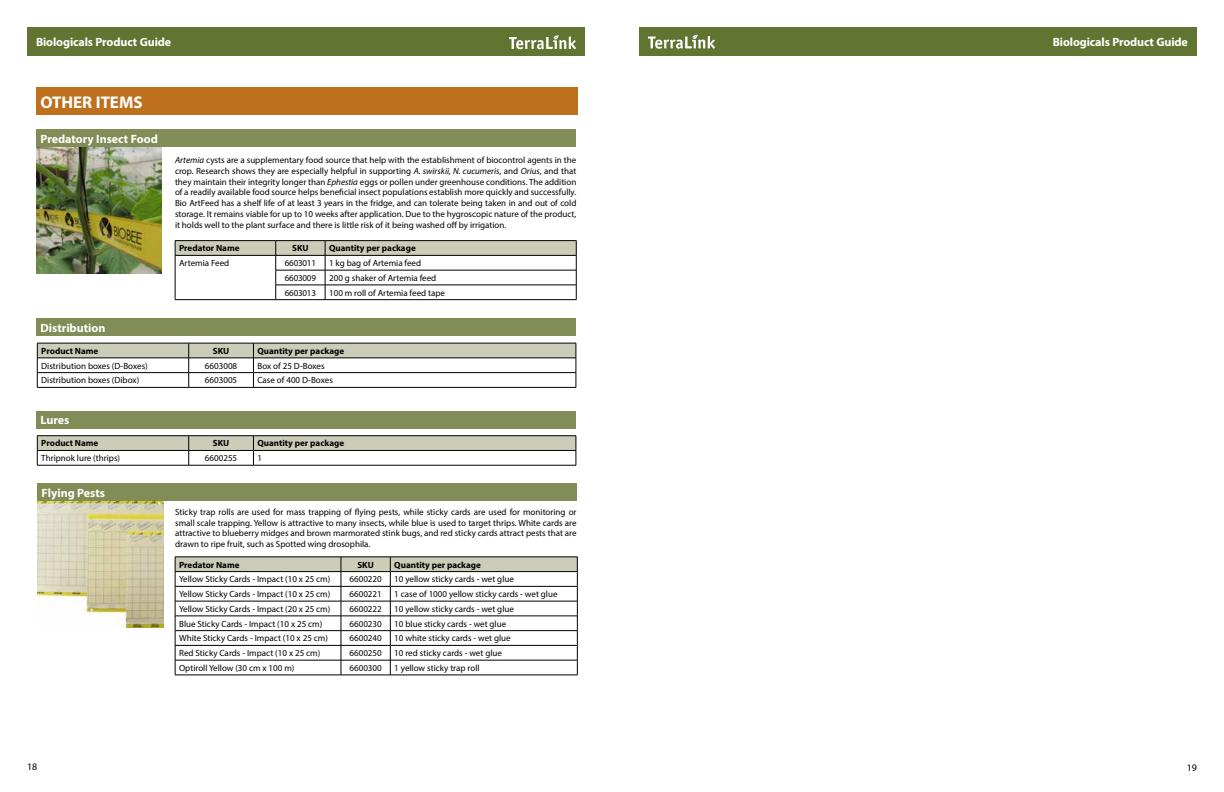
<style>
.page{position:relative;width:1224px;height:792px;background:#fff}
.page>*{position:absolute;margin:0;border:0;box-sizing:border-box;transform-origin:0 0}
.t1{font:700 17px "Myriad Pro";color:#fff}
.t2{font:700 12px "Myriad Pro";letter-spacing:-.005em;color:#fff}
.t3{font:10px "Myriad Pro";color:#000}
.t4{font:9px/10.8px "Myriad Pro";color:#000;text-align:justify}
.t5{font:700 9px "Myriad Pro";color:#000}
.t6{font:9px "Myriad Pro";letter-spacing:-.02em;color:#000}
.s1{font-style:italic}
</style>
<div class="page">
<div style="left:27px;top:27px;width:558px;height:29px;background:#627432"></div>
<svg style="left:509px;top:35px;width:67px;height:14px"></svg>
<div style="left:639px;top:27px;width:558px;height:29px;background:#627432"></div>
<svg style="left:648px;top:35px;width:67px;height:14px"></svg>
<div style="left:36px;top:88px;width:541px;height:27px;background:#be701d"></div>
<div style="left:36px;top:318px;width:540px;height:18px;background:#828c56"></div>
<hr style="left:37px;top:387px;width:152px;height:1px;background:#000">
<hr style="left:189px;top:387px;width:64px;height:1px;background:#000">
<hr style="left:253px;top:387px;width:323px;height:1px;background:#000">
<svg style="left:37px;top:343px;width:540px;height:44px"></svg>
<hr style="left:37px;top:358px;width:152px;height:1px;background:#000">
<hr style="left:189px;top:358px;width:64px;height:1px;background:#000">
<hr style="left:253px;top:358px;width:323px;height:1px;background:#000">
<div style="left:36px;top:129px;width:540px;height:18px;background:#828c56"></div>
<img style="left:36px;top:147px;width:126px;height:126px">
<hr style="left:175px;top:240px;width:101px;height:1px;background:#000">
<hr style="left:276px;top:240px;width:49px;height:1px;background:#000">
<hr style="left:325px;top:240px;width:251px;height:1px;background:#000">
<svg style="left:175px;top:241px;width:402px;height:59px"></svg>
<hr style="left:175px;top:255px;width:101px;height:1px;background:#000">
<hr style="left:276px;top:255px;width:49px;height:1px;background:#000">
<hr style="left:325px;top:255px;width:251px;height:1px;background:#000">
<div style="left:37px;top:483px;width:540px;height:18px;background:#828c56"></div>
<img style="left:37px;top:501px;width:126px;height:126px">
<hr style="left:175px;top:675px;width:166px;height:1px;background:#000">
<hr style="left:341px;top:675px;width:49px;height:1px;background:#000">
<hr style="left:390px;top:675px;width:187px;height:1px;background:#000">
<svg style="left:175px;top:557px;width:403px;height:118px"></svg>
<hr style="left:175px;top:571px;width:166px;height:1px;background:#000">
<hr style="left:341px;top:571px;width:49px;height:1px;background:#000">
<hr style="left:390px;top:571px;width:187px;height:1px;background:#000">
<div style="left:36px;top:411px;width:540px;height:18px;background:#828c56"></div>
<hr style="left:37px;top:465px;width:152px;height:1px;background:#000">
<hr style="left:189px;top:465px;width:64px;height:1px;background:#000">
<hr style="left:253px;top:465px;width:323px;height:1px;background:#000">
<svg style="left:37px;top:436px;width:540px;height:29px"></svg>
<hr style="left:37px;top:450px;width:152px;height:1px;background:#000">
<hr style="left:189px;top:450px;width:64px;height:1px;background:#000">
<hr style="left:253px;top:450px;width:323px;height:1px;background:#000">
<h2 class="t2" style="left:36px;top:34px;width:137px">Biologicals Product Guide</h2>
<h2 class="t2" style="left:1053px;top:34px;width:137px">Biologicals Product Guide</h2>
<h1 class="t1" style="left:40px;top:91px;width:104px">OTHER ITEMS</h1>
<h2 class="t2" style="left:40px;top:131px;width:119px">Predatory Insect Food</h2>
<p class="t4" style="left:175px;top:154px;width:403px"><span class="s1">Artemia</span> cysts are a supplementary food source that help with the establishment of biocontrol agents in the crop. Research shows they are especially helpful in supporting <span class="s1">A. swirskii, N. cucumeris</span>, and <span class="s1">Orius</span>, and that they maintain their integrity longer than <span class="s1">Ephestia</span> eggs or pollen under greenhouse conditions. The addition of a readily available food source helps beneficial insect populations establish more quickly and successfully.<br>Bio ArtFeed has a shelf life of at least 3 years in the fridge, and can tolerate being taken in and out of cold storage. It remains viable for up to 10 weeks after application. Due to the hygroscopic nature of the product, it holds well to the plant surface and there is little risk of it being washed off by irrigation.</p>
<p class="t5" style="left:179px;top:242px;width:62px">Predator Name</p>
<p class="t5" style="left:292px;top:242px;width:18px">SKU</p>
<p class="t5" style="left:329px;top:242px;width:88px">Quantity per package</p>
<p class="t4" style="left:179px;top:258px;width:52px">Artemia Feed</p>
<p class="t6" style="left:285px;top:258px;width:33px">6603011</p>
<p class="t4" style="left:329px;top:258px;width:94px">1 kg bag of Artemia feed</p>
<p class="t6" style="left:285px;top:272px;width:33px">6603009</p>
<p class="t4" style="left:329px;top:272px;width:109px">200 g shaker of Artemia feed</p>
<p class="t6" style="left:285px;top:287px;width:33px">6603013</p>
<p class="t4" style="left:329px;top:287px;width:117px">100 m roll of Artemia feed tape</p>
<h2 class="t2" style="left:40px;top:320px;width:66px">Distribution</h2>
<p class="t5" style="left:41px;top:345px;width:59px">Product Name</p>
<p class="t5" style="left:213px;top:345px;width:18px">SKU</p>
<p class="t5" style="left:257px;top:345px;width:88px">Quantity per package</p>
<p class="t4" style="left:41px;top:360px;width:108px">Distribution boxes (D-Boxes)</p>
<p class="t4" style="left:205px;top:360px;width:34px">6603008</p>
<p class="t4" style="left:257px;top:360px;width:69px">Box of 25 D-Boxes</p>
<p class="t4" style="left:41px;top:375px;width:99px">Distribution boxes (Dibox)</p>
<p class="t4" style="left:205px;top:375px;width:34px">6603005</p>
<p class="t4" style="left:257px;top:375px;width:77px">Case of 400 D-Boxes</p>
<h2 class="t2" style="left:40px;top:412px;width:31px">Lures</h2>
<p class="t5" style="left:41px;top:438px;width:59px">Product Name</p>
<p class="t5" style="left:213px;top:438px;width:18px">SKU</p>
<p class="t5" style="left:257px;top:438px;width:88px">Quantity per package</p>
<p class="t4" style="left:41px;top:453px;width:80px">Thripnok lure (thrips)</p>
<p class="t4" style="left:205px;top:453px;width:34px">6600255</p>
<p class="t4" style="left:257px;top:453px;width:6px">1</p>
<h2 class="t2" style="left:42px;top:485px;width:65px">Flying Pests</h2>
<p class="t4" style="left:175px;top:506px;width:403px">Sticky trap rolls are used for mass trapping of flying pests, while sticky cards are used for monitoring or small scale trapping. Yellow is attractive to many insects, while blue is used to target thrips. White cards are attractive to blueberry midges and brown marmorated stink bugs, and red sticky cards attract pests that are drawn to ripe fruit, such as Spotted wing drosophila.</p>
<p class="t5" style="left:179px;top:559px;width:62px">Predator Name</p>
<p class="t5" style="left:357px;top:559px;width:18px">SKU</p>
<p class="t5" style="left:394px;top:559px;width:88px">Quantity per package</p>
<p class="t4" style="left:179px;top:574px;width:153px">Yellow Sticky Cards - Impact (10 x 25 cm)</p>
<p class="t4" style="left:349px;top:574px;width:34px">6600220</p>
<p class="t4" style="left:394px;top:574px;width:121px">10 yellow sticky cards - wet glue</p>
<p class="t4" style="left:179px;top:589px;width:153px">Yellow Sticky Cards - Impact (10 x 25 cm)</p>
<p class="t4" style="left:349px;top:589px;width:34px">6600221</p>
<p class="t4" style="left:394px;top:589px;width:165px">1 case of 1000 yellow sticky cards - wet glue</p>
<p class="t4" style="left:179px;top:603px;width:153px">Yellow Sticky Cards - Impact (20 x 25 cm)</p>
<p class="t4" style="left:349px;top:603px;width:34px">6600222</p>
<p class="t4" style="left:394px;top:603px;width:121px">10 yellow sticky cards - wet glue</p>
<p class="t4" style="left:179px;top:618px;width:145px">Blue Sticky Cards - Impact (10 x 25 cm)</p>
<p class="t4" style="left:349px;top:618px;width:34px">6600230</p>
<p class="t4" style="left:394px;top:618px;width:113px">10 blue sticky cards - wet glue</p>
<p class="t4" style="left:179px;top:633px;width:150px">White Sticky Cards - Impact (10 x 25 cm)</p>
<p class="t4" style="left:349px;top:633px;width:34px">6600240</p>
<p class="t4" style="left:394px;top:633px;width:118px">10 white sticky cards - wet glue</p>
<p class="t4" style="left:179px;top:648px;width:143px">Red Sticky Cards - Impact (10 x 25 cm)</p>
<p class="t4" style="left:349px;top:648px;width:34px">6600250</p>
<p class="t4" style="left:394px;top:648px;width:109px">10 red sticky cards - wet glue</p>
<p class="t4" style="left:179px;top:662px;width:117px">Optiroll Yellow (30 cm x 100 m)</p>
<p class="t4" style="left:349px;top:662px;width:34px">6600300</p>
<p class="t4" style="left:394px;top:662px;width:87px">1 yellow sticky trap roll</p>
<p class="t3" style="left:27px;top:760px;width:12px">18</p>
<p class="t3" style="left:1187px;top:761px;width:12px">19</p>
</div>
